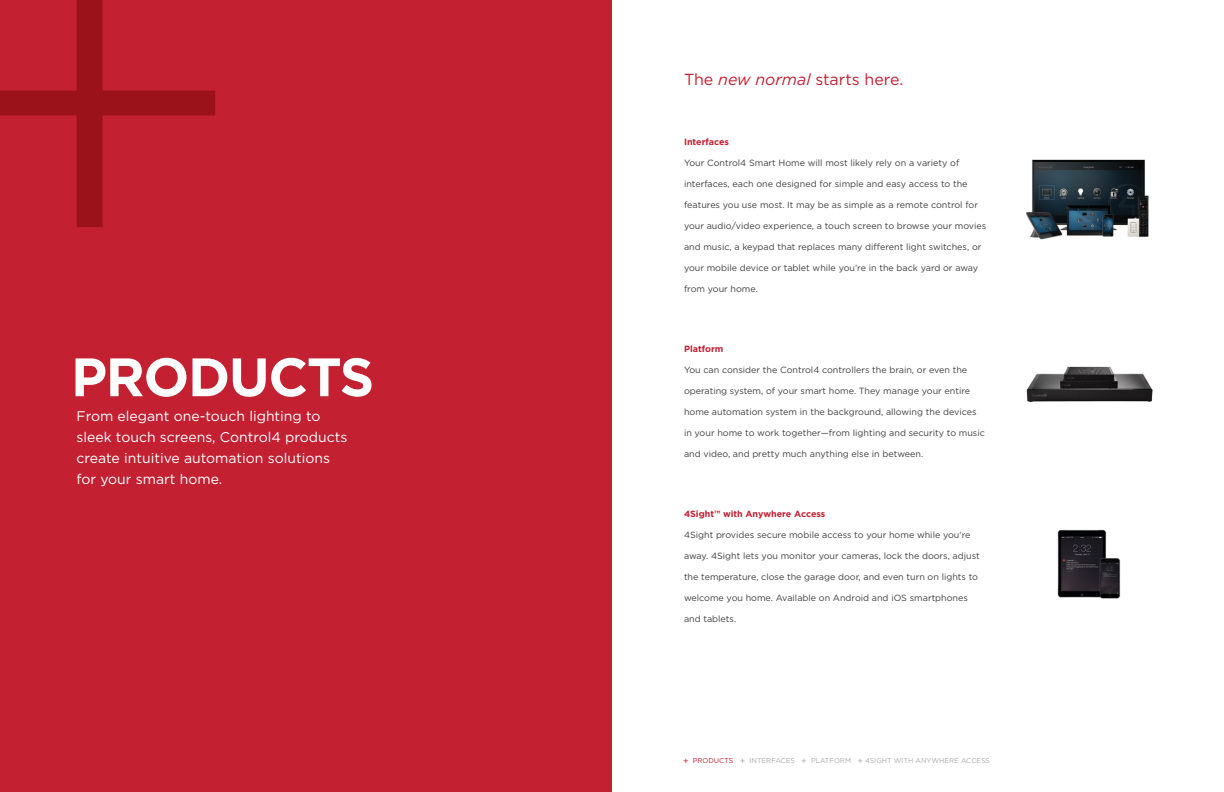
<style>
.page{position:relative;width:1224px;height:792px;background:#fff}
.page>*{position:absolute;margin:0;border:0;box-sizing:border-box;transform-origin:0 0}
.t1{font:700 54px "Gotham";letter-spacing:-.025em;color:#fff}
.t2{font:16px "Gotham";color:#c32032}
.t3{font:14px/21px "Gotham";color:#fff}
.t4{font:9px "Gotham";color:#414042}
.t5{font:700 9px "Gotham";color:#c32032}
.t6{font:7px "Gotham";color:#a7a9ac}
.s1{font-style:italic}
.s2{font-size:9px;color:#c32032}
.s3{color:#c32032}
.s4{font-size:9px}
</style>
<div class="page">
<img style="left:1057px;top:529px;width:64px;height:70px">
<div style="left:0;top:0;width:612px;height:792px;background:#c32032"></div>
<svg style="left:0;top:0;width:215px;height:227px"></svg>
<img style="left:1027px;top:159px;width:122px;height:80px">
<img style="left:1026px;top:366px;width:126px;height:36px">
<h1 class="t1" style="left:71px;top:341px;width:305px">PRODUCTS</h1>
<h3 class="t3" style="left:76px;top:405px;width:272px">From elegant one-touch lighting to sleek touch screens, Control4 products create intuitive automation solutions for your smart home.</h3>
<h2 class="t2" style="left:684px;top:69px;width:221px">The <span class="s1">new normal</span> starts here.</h2>
<p class="t5" style="left:684px;top:136px;width:47px">Interfaces</p>
<p class="t4" style="left:684px;top:157px;width:277px">Your Control4 Smart Home will most likely rely on a variety of</p>
<p class="t4" style="left:684px;top:178px;width:285px">interfaces, each one designed for simple and easy access to the</p>
<p class="t4" style="left:684px;top:199px;width:296px">features you use most. It may be as simple as a remote control for</p>
<p class="t4" style="left:684px;top:220px;width:304px">your audio/video experience, a touch screen to browse your movies</p>
<p class="t4" style="left:684px;top:241px;width:299px">and music, a keypad that replaces many different light switches, or</p>
<p class="t4" style="left:684px;top:262px;width:296px">your mobile device or tablet while you’re in the back yard or away</p>
<p class="t4" style="left:684px;top:283px;width:75px">from your home.</p>
<p class="t5" style="left:684px;top:343px;width:41px">Platform</p>
<p class="t4" style="left:684px;top:364px;width:285px">You can consider the Control4 controllers the brain, or even the</p>
<p class="t4" style="left:684px;top:385px;width:288px">operating system, of your smart home. They manage your entire</p>
<p class="t4" style="left:684px;top:406px;width:294px">home automation system in the background, allowing the devices</p>
<p class="t4" style="left:684px;top:427px;width:302px">in your home to work together—from lighting and security to music</p>
<p class="t4" style="left:684px;top:448px;width:241px">and video, and pretty much anything else in between.</p>
<p class="t5" style="left:684px;top:508px;width:143px">4Sight™ with Anywhere Access</p>
<p class="t4" style="left:684px;top:529px;width:288px">4Sight provides secure mobile access to your home while you’re</p>
<p class="t4" style="left:684px;top:550px;width:297px">away. 4Sight lets you monitor your cameras, lock the doors, adjust</p>
<p class="t4" style="left:684px;top:571px;width:296px">the temperature, close the garage door, and even turn on lights to</p>
<p class="t4" style="left:684px;top:592px;width:285px">welcome you home. Available on Android and iOS smartphones</p>
<p class="t4" style="left:684px;top:613px;width:54px">and tablets.</p>
<p class="t6" style="left:683px;top:756px;width:309px"><span class="s2">+</span> <span class="s3">PRODUCTS</span> <span class="s4">+</span> INTERFACES <span class="s4">+</span> PLATFORM <span class="s4">+</span> 4SIGHT WITH ANYWHERE ACCESS</p>
</div>
